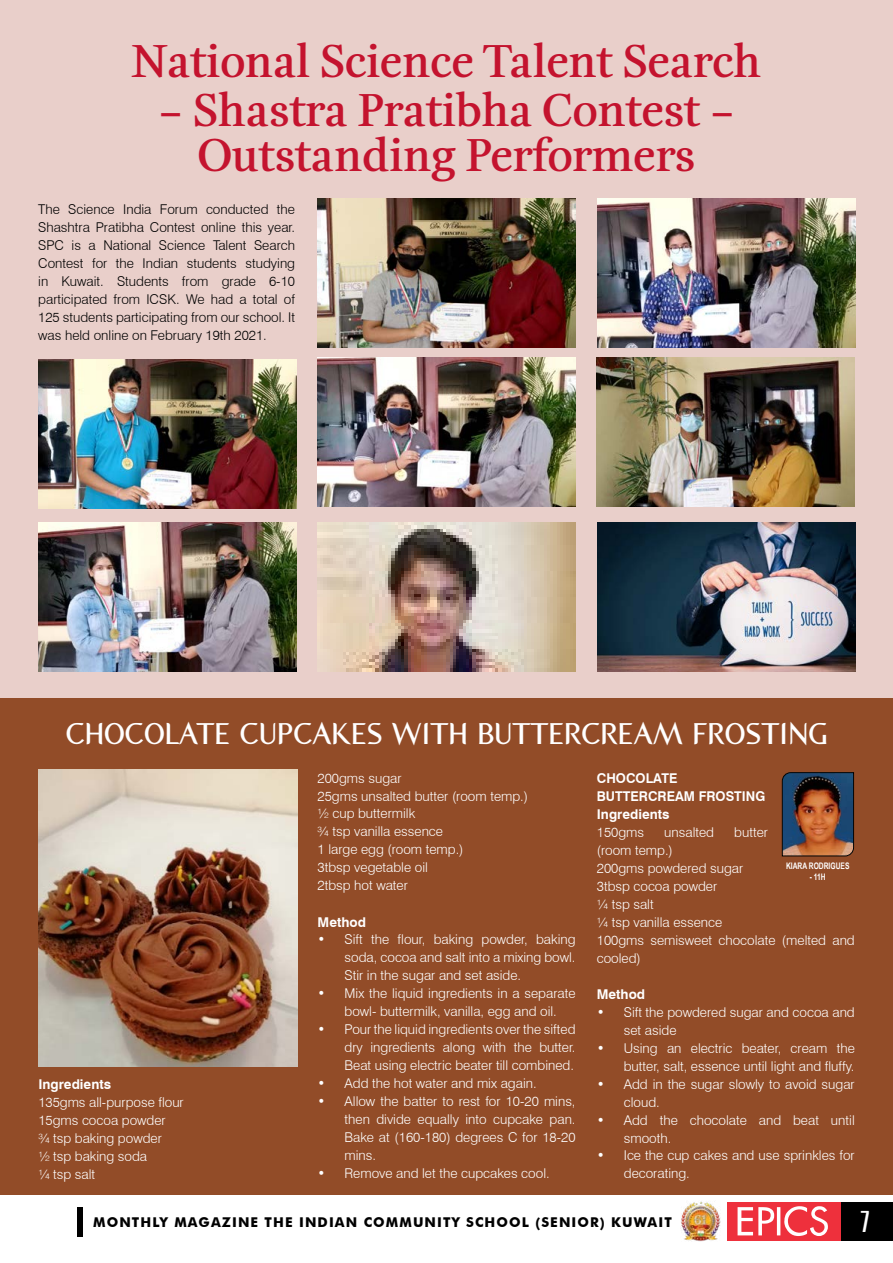
<style>
.page{position:relative;width:893px;height:1263px;background:#fff}
.page>*{position:absolute;margin:0;border:0;box-sizing:border-box;transform-origin:0 0}
.t1{font:700 48px/45px "Esta Pro";color:#c4132e;text-align:center}
.t2{font:extra-condensed 30px "Zurich BT";color:#fff}
.t3{font:700 29.85px "P22 Spiggie Pro";color:#fff;scale:.9 1}
.t4{font:300 13.5px/18px "Swiss 721 BT";color:#fff}
.t5{font:300 13.5px/18px "Swiss 721 BT";color:#000;text-align:justify}
.t6{font:700 13.5px "Futura BT";letter-spacing:.08em;color:#000}
.t7{font:700 13.5px/18px "Swiss 721 BT";color:#fff;scale:.95 1}
.t8{font:700 13.5px "Swiss 721 BT";color:#fff}
.t9{font:700 9px "Arial Narrow";color:#fff;scale:.91 1}
</style>
<div class="page">
<div style="left:0;top:0;width:893px;height:698px;background:#e9cfca"></div>
<img style="left:38px;top:360px;width:258px;height:149px">
<img style="left:317px;top:198px;width:258px;height:149px">
<img style="left:598px;top:198px;width:258px;height:149px">
<img style="left:38px;top:522px;width:258px;height:149px">
<img style="left:317px;top:358px;width:258px;height:148px">
<img style="left:597px;top:358px;width:258px;height:148px">
<img style="left:598px;top:522px;width:258px;height:149px">
<img style="left:317px;top:522px;width:258px;height:149px">
<div style="left:0;top:698px;width:893px;height:497px;background:#924c28"></div>
<img style="left:38px;top:770px;width:259px;height:297px">
<img style="left:782px;top:772px;width:72px;height:85px">
<div style="left:840px;top:1202px;width:53px;height:39px;background:#000"></div>
<div style="left:727px;top:1202px;width:113px;height:39px;background:#ee303c"></div>
<svg style="left:738px;top:1206px;width:90px;height:30px"></svg>
<div style="left:77px;top:1207px;width:5px;height:29px;background:#000"></div>
<img style="left:681px;top:1201px;width:40px;height:40px">
<h1 class="t1" style="left:132px;top:38px;width:631px">National Science Talent Search</h1>
<h1 class="t1" style="left:158px;top:87px;width:578px">- Shastra Pratibha Contest -<br>Outstanding Performers</h1>
<p class="t5" style="left:38px;top:200px;width:258px">The Science India Forum conducted the Shashtra Pratibha Contest online this year.<br>SPC is a National Science Talent Search Contest for the Indian students studying in Kuwait. Students from grade 6-10 participated from ICSK. We had a total of 125 students participating from our school. It was held online on February 19th 2021.</p>
<h3 class="t3" style="left:66px;top:712px;width:848px">CHOCOLATE CUPCAKES WITH BUTTERCREAM FROSTING</h3>
<p class="t8" style="left:38px;top:1075px;width:74px">Ingredients</p>
<p class="t4" style="left:38px;top:1093px;width:147px">135gms all-purpose flour<br>15gms cocoa powder<br>¾ tsp baking powder<br>½ tsp baking soda<br>¼ tsp salt</p>
<p class="t4" style="left:318px;top:768px;width:212px">200gms sugar<br>25gms unsalted butter (room temp.) ½ cup buttermilk<br>¾ tsp vanilla essence<br>1 large egg (room temp.)<br>3tbsp vegetable oil<br>2tbsp hot water</p>
<p class="t8" style="left:318px;top:913px;width:50px">Method</p>
<p class="t4" style="left:345px;top:930px;width:232px;text-align:justify;text-indent:-27px">• Sift the flour, baking powder, baking soda, cocoa and salt into a mixing bowl.<br>Stir in the sugar and set aside.</p>
<p class="t4" style="left:345px;top:984px;width:232px;text-indent:-27px">• Mix the liquid ingredients in a separate bowl- buttermilk, vanilla, egg and oil.</p>
<p class="t4" style="left:345px;top:1020px;width:232px;text-align:justify;text-indent:-27px">• Pour the liquid ingredients over the sifted dry ingredients along with the butter.<br>Beat using electric beater till combined.</p>
<p class="t4" style="left:318px;top:1074px;width:221px">• Add the hot water and mix again.</p>
<p class="t4" style="left:345px;top:1092px;width:232px;text-align:justify;text-indent:-27px">• Allow the batter to rest for 10-20 mins, then divide equally into cupcake pan.<br>Bake at (160-180) degrees C for 18-20 mins.</p>
<p class="t4" style="left:318px;top:1164px;width:234px">• Remove and let the cupcakes cool.</p>
<p class="t7" style="left:597px;top:769px;width:179px">CHOCOLATE<br>BUTTERCREAM FROSTING<br>Ingredients</p>
<p class="t4" style="left:597px;top:823px;width:49px">150gms</p>
<p class="t4" style="left:664px;top:823px;width:51px">unsalted</p>
<p class="t4" style="left:734px;top:823px;width:35px">butter</p>
<p class="t4" style="left:597px;top:841px;width:259px">(room temp.)<br>200gms powdered sugar<br>3tbsp cocoa powder<br>¼ tsp salt<br>¼ tsp vanilla essence<br>100gms semisweet chocolate (melted and cooled)</p>
<p class="t8" style="left:597px;top:985px;width:50px">Method</p>
<p class="t4" style="left:624px;top:1002px;width:232px;text-indent:-27px">• Sift the powdered sugar and cocoa and set aside</p>
<p class="t4" style="left:597px;top:1038px;width:259px;text-align:right">• Using an electric beater, cream the butter, salt, essence until light and fluffy.</p>
<p class="t4" style="left:624px;top:1074px;width:232px;text-indent:-27px">• Add in the sugar slowly to avoid sugar cloud.</p>
<p class="t4" style="left:624px;top:1110px;width:232px;text-indent:-27px">• Add the chocolate and beat until smooth.</p>
<p class="t4" style="left:624px;top:1146px;width:232px;text-indent:-27px">• Ice the cup cakes and use sprinkles for decorating.</p>
<p class="t9" style="left:786px;top:859px;width:71px">KIARA RODRIGUES</p>
<p class="t9" style="left:810px;top:870px;width:19px">- 11H</p>
<p class="t6" style="left:93px;top:1214px;width:580px">MONTHLY MAGAZINE THE INDIAN COMMUNITY SCHOOL (SENIOR) KUWAIT</p>
<h2 class="t2" style="left:860px;top:1204px;width:12px">7</h2>
</div>
